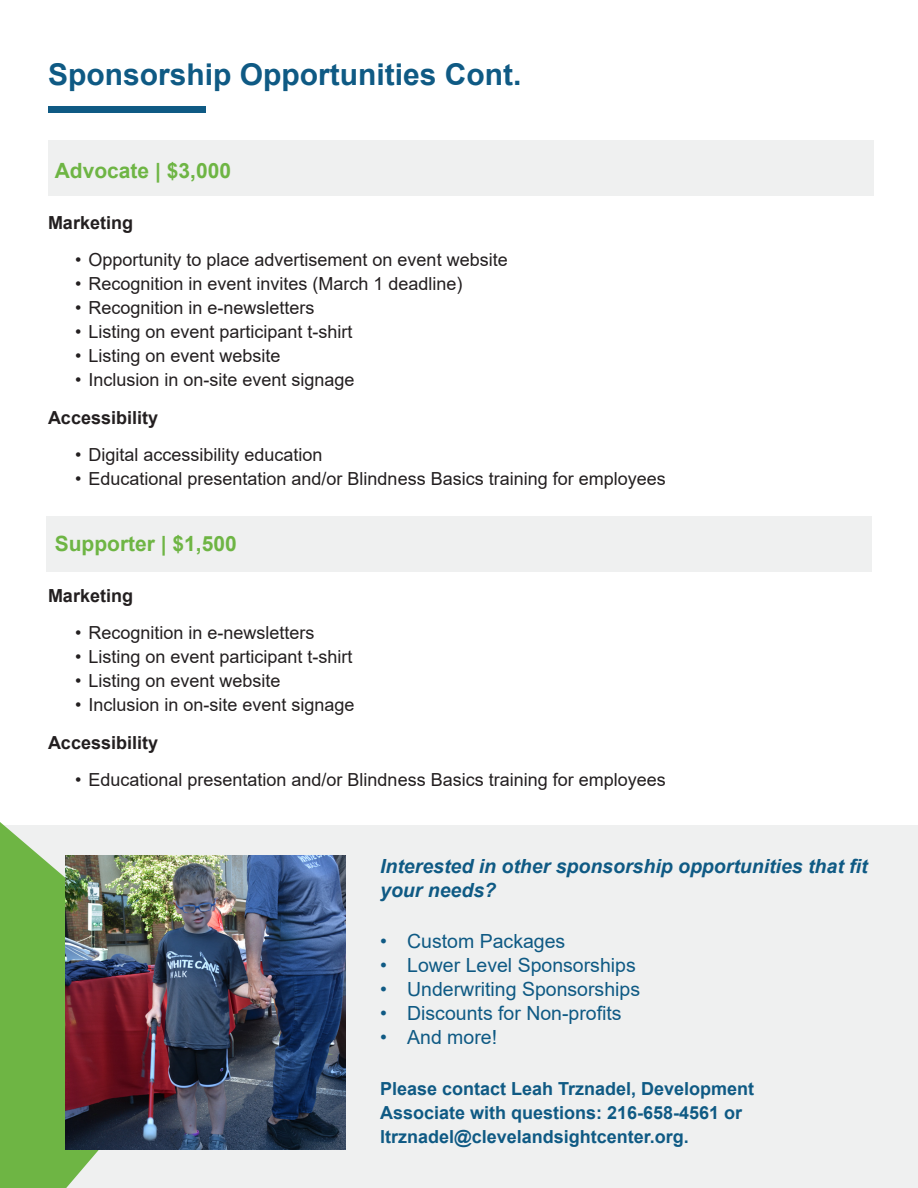
<style>
.page{position:relative;width:918px;height:1188px;background:#fff}
.page>*{position:absolute;margin:0;border:0;box-sizing:border-box;transform-origin:0 0}
.t1{font:700 30px "Arial";color:#0f5a84}
.t2{font:700 21px "Arial";color:#6eb544}
.t3{font:19.5px "Arial";color:#0f5a84}
.t4{font:italic 700 19.5px/24px "Arial";color:#0f5a84}
.t5{font:18px "Arial";color:#231f20}
.t6{font:700 18px/24px "Arial";color:#0f5a84}
.t7{font:700 18px "Arial";color:#231f20}
</style>
<div class="page">
<div style="left:0;top:825px;width:918px;height:363px;background:#eff0f0"></div>
<div style="left:46px;top:516px;width:826px;height:56px;background:#eff0f0"></div>
<div style="left:48px;top:140px;width:826px;height:56px;background:#eff0f0"></div>
<div style="left:48px;top:107px;width:158px;height:6px;background:#0f5a84"></div>
<svg style="left:0;top:822px;width:219px;height:366px;fill:#6eb544"></svg>
<img style="left:66px;top:855px;width:280px;height:294px">
<p class="t1" style="left:48px;top:53px;width:475px">Sponsorship Opportunities Cont.</p>
<p class="t2" style="left:55px;top:156px;width:178px">Advocate | $3,000</p>
<p class="t7" style="left:48px;top:210px;width:87px">Marketing</p>
<p class="t5" style="left:75px;top:247px;width:434px">• Opportunity to place advertisement on event website</p>
<p class="t5" style="left:75px;top:271px;width:389px">• Recognition in event invites (March 1 deadline)</p>
<p class="t5" style="left:75px;top:295px;width:241px">• Recognition in e-newsletters</p>
<p class="t5" style="left:75px;top:319px;width:279px">• Listing on event participant t-shirt</p>
<p class="t5" style="left:75px;top:343px;width:207px">• Listing on event website</p>
<p class="t5" style="left:75px;top:367px;width:281px">• Inclusion in on-site event signage</p>
<p class="t7" style="left:48px;top:405px;width:112px">Accessibility</p>
<p class="t5" style="left:75px;top:442px;width:249px">• Digital accessibility education</p>
<p class="t5" style="left:75px;top:466px;width:592px">• Educational presentation and/or Blindness Basics training for employees</p>
<p class="t2" style="left:55px;top:529px;width:184px">Supporter | $1,500</p>
<p class="t7" style="left:48px;top:583px;width:87px">Marketing</p>
<p class="t5" style="left:75px;top:621px;width:241px">• Recognition in e-newsletters</p>
<p class="t5" style="left:75px;top:645px;width:279px">• Listing on event participant t-shirt</p>
<p class="t5" style="left:75px;top:669px;width:207px">• Listing on event website</p>
<p class="t5" style="left:75px;top:693px;width:281px">• Inclusion in on-site event signage</p>
<p class="t7" style="left:48px;top:730px;width:112px">Accessibility</p>
<p class="t5" style="left:75px;top:768px;width:592px">• Educational presentation and/or Blindness Basics training for employees</p>
<p class="t4" style="left:380px;top:854px;width:489px">Interested in other sponsorship opportunities that fit your needs?</p>
<p class="t3" style="left:380px;top:927px;width:187px">• Custom Packages</p>
<p class="t3" style="left:380px;top:951px;width:257px">• Lower Level Sponsorships</p>
<p class="t3" style="left:380px;top:975px;width:261px">• Underwriting Sponsorships</p>
<p class="t3" style="left:380px;top:999px;width:243px">• Discounts for Non-profits</p>
<p class="t3" style="left:380px;top:1023px;width:118px">• And more!</p>
<p class="t6" style="left:380px;top:1077px;width:376px">Please contact Leah Trznadel, Development<br>Associate with questions: 216-658-4561 or ltrznadel@clevelandsightcenter.org.</p>
</div>
